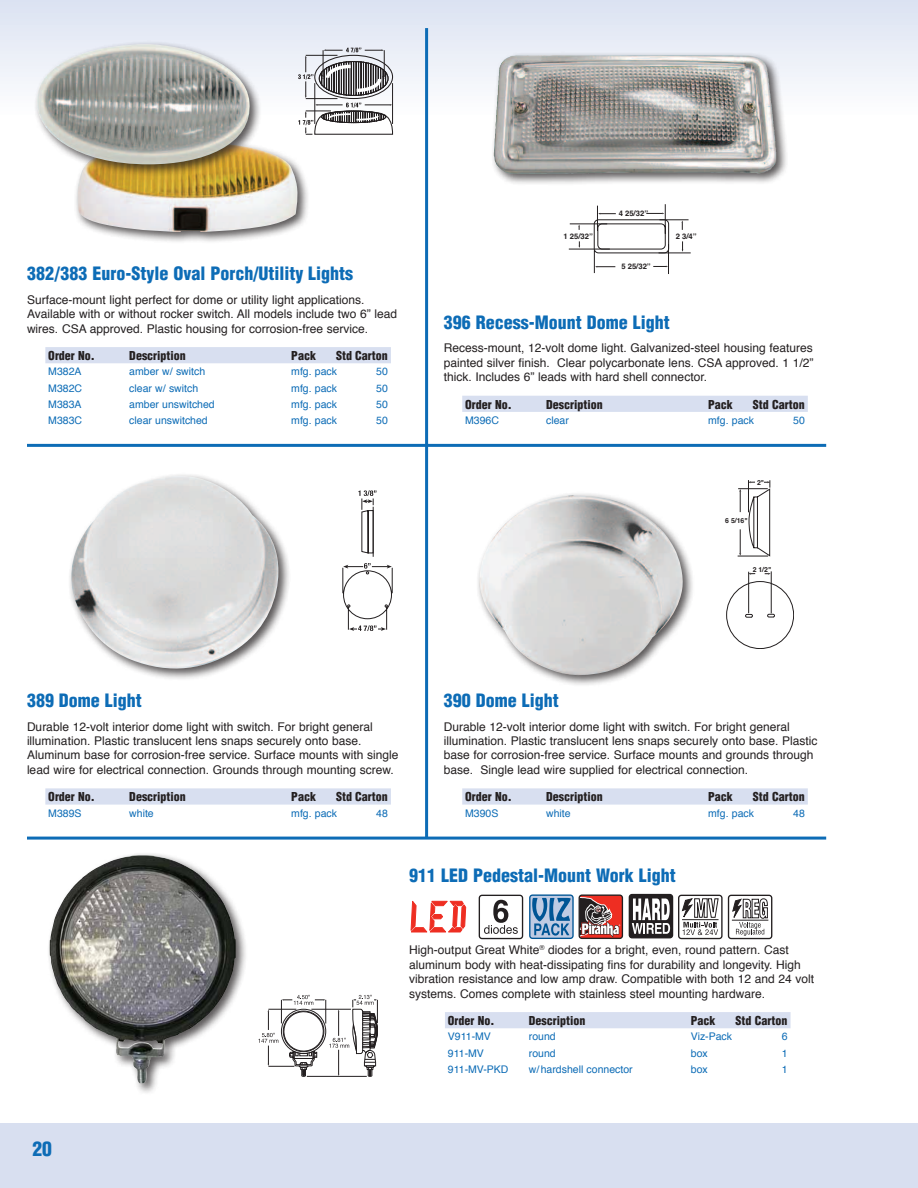
<style>
.page{position:relative;width:918px;height:1188px;background:#fff}
.page>*{position:absolute;margin:0;border:0;box-sizing:border-box;transform-origin:0 0}
.t1{font:900 condensed 19.5px "Helvetica";color:#0d6cb6}
.t2{font:900 condensed 18px "Helvetica";color:#0d6cb6}
.t3{font:12px/14.4px "Helvetica";color:#231f20}
.t4{font:900 condensed 12px "Helvetica";color:#231f20}
.t5{font:10.5px "Helvetica";color:#0d6cb6}
.t6{font:700 7.65px "Helvetica";color:#231f20}
.t7{font:700 6.9px "Helvetica";color:#231f20}
</style>
<div class="page">
<div style="left:0;top:1123px;width:918px;height:65px;background:#d8dff0"></div>
<div style="left:0;top:0;width:918px;height:129px;background:linear-gradient(to bottom,#dbe2f2,#fff)"></div>
<div style="left:45px;top:347px;width:346px;height:16px;background:#d8dff0"></div>
<svg style="left:45px;top:788px;width:346px;height:17px;background:#d9e0f0"></svg>
<div style="left:67px;top:472px;width:224px;height:209px;background:#231f20;opacity:.75"></div>
<img style="left:71px;top:476px;width:207px;height:194px">
<div style="left:476px;top:492px;width:219px;height:196px;background:#231f20;opacity:.75"></div>
<img style="left:479px;top:496px;width:205px;height:180px">
<div style="left:74px;top:138px;width:236px;height:106px;background:#231f20;opacity:.75"></div>
<img style="left:76px;top:141px;width:222px;height:91px">
<div style="left:33px;top:40px;width:229px;height:137px;background:#231f20;opacity:.75"></div>
<img style="left:37px;top:44px;width:214px;height:121px">
<svg style="left:298px;top:48px;width:95px;height:87px"></svg>
<hr style="left:306px;top:98px;width:31px;height:1px;background:#231f20">
<hr style="left:306px;top:55px;width:31px;height:1px;background:#231f20">
<svg style="left:342px;top:563px;width:51px;height:68px"></svg>
<hr style="left:373px;top:507px;width:1px;height:50px;background:#231f20">
<svg style="left:358px;top:490px;width:18px;height:64px"></svg>
<svg style="left:739px;top:489px;width:2px;height:23px"></svg>
<svg style="left:726px;top:581px;width:68px;height:68px"></svg>
<hr style="left:748px;top:572px;width:1px;height:41px;background:#231f20">
<hr style="left:771px;top:571px;width:1px;height:42px;background:#231f20">
<hr style="left:738px;top:488px;width:30px;height:1px;background:#231f20">
<hr style="left:738px;top:556px;width:30px;height:1px;background:#231f20">
<svg style="left:748px;top:480px;width:23px;height:76px"></svg>
<svg style="left:739px;top:529px;width:2px;height:27px"></svg>
<svg style="left:765px;top:573px;width:6px;height:2px"></svg>
<svg style="left:748px;top:573px;width:7px;height:2px"></svg>
<div style="left:462px;top:396px;width:346px;height:16px;background:#d8dff0"></div>
<div style="left:490px;top:51px;width:299px;height:135px;background:#231f20;opacity:.75"></div>
<img style="left:494px;top:55px;width:282px;height:119px">
<hr style="left:570px;top:224px;width:37px;height:1px;background:#231f20">
<hr style="left:569px;top:249px;width:41px;height:1px;background:#231f20">
<hr style="left:659px;top:253px;width:32px;height:1px;background:#231f20">
<svg style="left:594px;top:204px;width:95px;height:70px"></svg>
<hr style="left:425px;top:28px;width:3px;height:810px;background:#0d6cb6">
<hr style="left:27px;top:444px;width:799px;height:3px;background:#0d6cb6">
<svg style="left:462px;top:788px;width:346px;height:17px;background:#d9e0f0"></svg>
<hr style="left:27px;top:837px;width:799px;height:3px;background:#0d6cb6">
<svg style="left:410px;top:900px;width:57px;height:33px"></svg>
<svg style="left:484px;top:900px;width:34px;height:34px"></svg>
<div style="left:479px;top:895px;width:44px;height:44px;border:1px solid #231f20;border-radius:3px"></div>
<div style="left:530px;top:895px;width:43px;height:43px;background:#bfcbe3;border-radius:3px"></div>
<svg style="left:532px;top:898px;width:39px;height:38px"></svg>
<div style="left:529px;top:894px;width:45px;height:45px;border:1px solid #005595;border-radius:3px"></div>
<div style="left:579px;top:895px;width:43px;height:43px;background:#ee2e22;border-radius:3px"></div>
<svg style="left:578px;top:896px;width:42px;height:44px"></svg>
<div style="left:579px;top:894px;width:44px;height:45px;border:1px solid #231f20;border-radius:3px"></div>
<div style="left:629px;top:895px;width:44px;height:43px;background:#231f20;border-radius:3px"></div>
<div style="left:629px;top:894px;width:44px;height:44px;border:1px solid #231f20;border-radius:3px"></div>
<svg style="left:632px;top:899px;width:38px;height:35px"></svg>
<div style="left:678px;top:895px;width:45px;height:44px;border:1px solid #231f20;border-radius:3px"></div>
<svg style="left:682px;top:894px;width:37px;height:41px"></svg>
<div style="left:728px;top:895px;width:44px;height:44px;border:1px solid #231f20;border-radius:3px"></div>
<svg style="left:732px;top:895px;width:36px;height:41px"></svg>
<div style="left:445px;top:1012px;width:346px;height:16px;background:#d8dff0"></div>
<svg style="left:258px;top:995px;width:120px;height:82px"></svg>
<div style="left:46px;top:852px;width:202px;height:244px;background:#231f20;opacity:.75"></div>
<img style="left:50px;top:855px;width:100px;height:228px">
<h2 class="t2" style="left:27px;top:262px;width:328px">382/383 Euro-Style Oval Porch/Utility Lights</h2>
<p class="t3" style="left:27px;top:293px;width:372px">Surface-mount light perfect for dome or utility light applications.<br>Available with or without rocker switch. All models include two 6” lead wires. CSA approved. Plastic housing for corrosion-free service.</p>
<p class="t4" style="left:48px;top:348px;width:48px">Order No.</p>
<p class="t4" style="left:129px;top:348px;width:58px">Description</p>
<p class="t4" style="left:291px;top:348px;width:26px">Pack</p>
<p class="t4" style="left:336px;top:348px;width:53px">Std Carton</p>
<p class="t5" style="left:48px;top:365px;width:35px">M382A</p>
<p class="t5" style="left:129px;top:365px;width:77px">amber w/ switch</p>
<p class="t5" style="left:291px;top:365px;width:47px">mfg. pack</p>
<p class="t5" style="left:376px;top:365px;width:13px">50</p>
<p class="t5" style="left:48px;top:381px;width:35px">M382C</p>
<p class="t5" style="left:129px;top:381px;width:70px">clear w/ switch</p>
<p class="t5" style="left:291px;top:381px;width:47px">mfg. pack</p>
<p class="t5" style="left:376px;top:381px;width:13px">50</p>
<p class="t5" style="left:48px;top:397px;width:35px">M383A</p>
<p class="t5" style="left:129px;top:397px;width:87px">amber unswitched</p>
<p class="t5" style="left:291px;top:397px;width:47px">mfg. pack</p>
<p class="t5" style="left:376px;top:397px;width:13px">50</p>
<p class="t5" style="left:48px;top:413px;width:35px">M383C</p>
<p class="t5" style="left:129px;top:413px;width:80px">clear unswitched</p>
<p class="t5" style="left:291px;top:413px;width:47px">mfg. pack</p>
<p class="t5" style="left:376px;top:413px;width:13px">50</p>
<p class="t6" style="left:564px;top:231px;width:31px">1 25/32”</p>
<p class="t6" style="left:619px;top:208px;width:31px">4 25/32”</p>
<p class="t6" style="left:621px;top:261px;width:31px">5 25/32”</p>
<p class="t6" style="left:676px;top:231px;width:22px">2 3/4”</p>
<h2 class="t2" style="left:444px;top:311px;width:227px">396 Recess-Mount Dome Light</h2>
<p class="t3" style="left:444px;top:342px;width:371px;text-align:justify">Recess-mount, 12-volt dome light. Galvanized-steel housing features painted silver finish. Clear polycarbonate lens. CSA approved. 1 1/2” thick. Includes 6” leads with hard shell connector.</p>
<p class="t4" style="left:465px;top:397px;width:48px">Order No.</p>
<p class="t4" style="left:546px;top:397px;width:58px">Description</p>
<p class="t4" style="left:708px;top:397px;width:26px">Pack</p>
<p class="t4" style="left:753px;top:397px;width:53px">Std Carton</p>
<p class="t5" style="left:465px;top:413px;width:35px">M396C</p>
<p class="t5" style="left:546px;top:413px;width:24px">clear</p>
<p class="t5" style="left:708px;top:413px;width:47px">mfg. pack</p>
<p class="t5" style="left:793px;top:413px;width:13px">50</p>
<p class="t7" style="left:757px;top:477px;width:9px">2"</p>
<p class="t7" style="left:725px;top:516px;width:24px">6 5/16"</p>
<p class="t7" style="left:753px;top:565px;width:20px">2 1/2"</p>
<h2 class="t2" style="left:27px;top:689px;width:116px">389 Dome Light</h2>
<p class="t3" style="left:27px;top:720px;width:373px">Durable 12-volt interior dome light with switch. For bright general illumination. Plastic translucent lens snaps securely onto base.<br>Aluminum base for corrosion-free service. Surface mounts with single lead wire for electrical connection. Grounds through mounting screw.</p>
<p class="t4" style="left:48px;top:789px;width:48px">Order No.</p>
<p class="t4" style="left:129px;top:789px;width:58px">Description</p>
<p class="t4" style="left:291px;top:789px;width:26px">Pack</p>
<p class="t4" style="left:336px;top:789px;width:53px">Std Carton</p>
<p class="t5" style="left:48px;top:806px;width:35px">M389S</p>
<p class="t5" style="left:129px;top:806px;width:26px">white</p>
<p class="t5" style="left:291px;top:806px;width:47px">mfg. pack</p>
<p class="t5" style="left:376px;top:806px;width:13px">48</p>
<h2 class="t2" style="left:444px;top:689px;width:116px">390 Dome Light</h2>
<p class="t3" style="left:444px;top:720px;width:375px">Durable 12-volt interior dome light with switch. For bright general illumination. Plastic translucent lens snaps securely onto base. Plastic base for corrosion-free service. Surface mounts and grounds through base. Single lead wire supplied for electrical connection.</p>
<p class="t4" style="left:465px;top:789px;width:48px">Order No.</p>
<p class="t4" style="left:546px;top:789px;width:58px">Description</p>
<p class="t4" style="left:708px;top:789px;width:26px">Pack</p>
<p class="t4" style="left:753px;top:789px;width:53px">Std Carton</p>
<p class="t5" style="left:465px;top:806px;width:35px">M390S</p>
<p class="t5" style="left:546px;top:806px;width:26px">white</p>
<p class="t5" style="left:708px;top:806px;width:47px">mfg. pack</p>
<p class="t5" style="left:793px;top:806px;width:13px">48</p>
<h2 class="t2" style="left:409px;top:864px;width:268px">911 LED Pedestal-Mount Work Light</h2>
<p class="t3" style="left:409px;top:944px;width:406px">High-output Great White<sup>®</sup> diodes for a bright, even, round pattern. Cast aluminum body with heat-dissipating fins for durability and longevity. High vibration resistance and low amp draw. Compatible with both 12 and 24 volt systems. Comes complete with stainless steel mounting hardware.</p>
<p class="t4" style="left:448px;top:1013px;width:48px">Order No.</p>
<p class="t4" style="left:529px;top:1013px;width:58px">Description</p>
<p class="t4" style="left:691px;top:1013px;width:26px">Pack</p>
<p class="t4" style="left:736px;top:1013px;width:53px">Std Carton</p>
<p class="t5" style="left:448px;top:1030px;width:44px">V911-MV</p>
<p class="t5" style="left:529px;top:1030px;width:28px">round</p>
<p class="t5" style="left:691px;top:1030px;width:43px">Viz-Pack</p>
<p class="t5" style="left:782px;top:1030px;width:7px">6</p>
<p class="t5" style="left:448px;top:1046px;width:37px">911-MV</p>
<p class="t5" style="left:529px;top:1046px;width:28px">round</p>
<p class="t5" style="left:691px;top:1046px;width:18px">box</p>
<p class="t5" style="left:782px;top:1046px;width:7px">1</p>
<p class="t5" style="left:448px;top:1062px;width:62px">911-MV-PKD</p>
<p class="t5" style="left:529px;top:1062px;width:105px">w/hardshell connector</p>
<p class="t5" style="left:691px;top:1062px;width:18px">box</p>
<p class="t5" style="left:782px;top:1062px;width:7px">1</p>
<h1 class="t1" style="left:32px;top:1136px;width:21px">20</h1>
</div>
